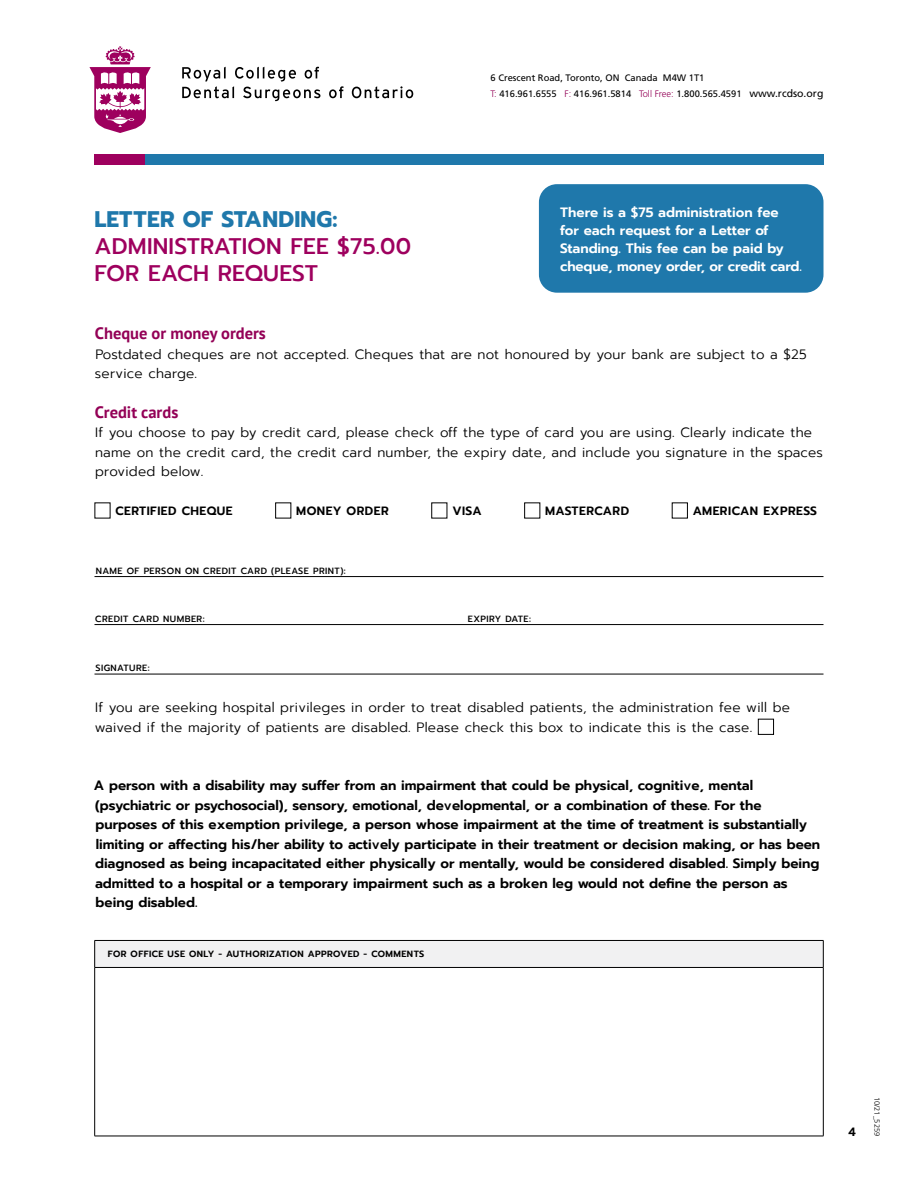
<style>
.page{position:relative;width:918px;height:1188px;background:#fff}
.page>*{position:absolute;margin:0;border:0;box-sizing:border-box;transform-origin:0 0}
.t1{font:500 22.5px/27px "Prompt";letter-spacing:.01em;color:#9e005e}
.t2{font:700 22.5px "Prompt";letter-spacing:.01em;color:#1f78ab}
.t3{font:700 16.5px "PT Sans";color:#930056}
.t4{font:600 13.5px/19.5px "Prompt";color:#000}
.t5{font:300 13.5px/19.5px "Prompt";letter-spacing:.02em;color:#000}
.t6{font:600 13.5px/18px "Prompt";color:#fff}
.t7{font:600 12px "Prompt";letter-spacing:.04em;color:#000}
.t8{font:9.3px/16.5px "Frutiger";color:#000}
.t9{font:500 9px "Prompt";letter-spacing:.05em;color:#000}
.t10{font:600 9px "Prompt";letter-spacing:.05em;color:#000}
.t11{font:300 7.5px "Frutiger";color:#000}
.s1{font-weight:300;color:#930056}
.s2{font-size:10.5px}
</style>
<div class="page">
<svg style="left:89px;top:46px;width:62px;height:87px"></svg>
<svg style="left:182px;top:67px;width:138px;height:34px"></svg>
<svg style="left:329px;top:86px;width:15px;height:12px"></svg>
<svg style="left:352px;top:86px;width:61px;height:12px"></svg>
<hr style="left:94px;top:576px;width:730px;height:1px;background:#000">
<hr style="left:94px;top:624px;width:730px;height:1px;background:#000">
<hr style="left:94px;top:674px;width:730px;height:1px;background:#000">
<div style="left:275px;top:502px;width:16px;height:16px;border:1px solid #000"></div>
<div style="left:431px;top:502px;width:16px;height:16px;border:1px solid #000"></div>
<div style="left:524px;top:502px;width:16px;height:16px;border:1px solid #000"></div>
<div style="left:672px;top:502px;width:16px;height:16px;border:1px solid #000"></div>
<div style="left:758px;top:719px;width:16px;height:16px;border:1px solid #000"></div>
<div style="left:95px;top:940px;width:728px;height:27px;background:#f1f1f2"></div>
<hr style="left:94px;top:940px;width:730px;height:1px;background:#000">
<svg style="left:94px;top:941px;width:1px;height:26px"></svg>
<svg style="left:823px;top:941px;width:1px;height:26px"></svg>
<hr style="left:94px;top:967px;width:730px;height:1px;background:#000">
<hr style="left:94px;top:968px;width:1px;height:168px;background:#000">
<hr style="left:823px;top:968px;width:1px;height:168px;background:#000">
<hr style="left:94px;top:1136px;width:730px;height:1px;background:#000">
<div style="left:539px;top:184px;width:285px;height:109px;background:#1f78ab;border-radius:18px"></div>
<div style="left:145px;top:154px;width:679px;height:10px;background:#1f78ab"></div>
<div style="left:94px;top:154px;width:51px;height:10px;background:#9e005e"></div>
<h1 class="t2" style="left:94px;top:202px;width:244px">LETTER OF STANDING:</h1>
<h2 class="t1" style="left:94px;top:233px;width:318px">ADMINISTRATION FEE $75.00<br>FOR EACH REQUEST</h2>
<p class="t8" style="left:491px;top:69px;width:334px">6 Crescent Road, Toronto, ON Canada M4W 1T1<br><span class="s1">T:</span> 416.961.6555 <span class="s1">F:</span> 416.961.5814 <span class="s1">Toll Free:</span> 1.800.565.4591 <span class="s2">www.rcdso.org</span></p>
<h3 class="t6" style="left:560px;top:203px;width:243px">There is a $75 administration fee<br>for each request for a Letter of Standing. This fee can be paid by cheque, money order, or credit card.</h3>
<p class="t3" style="left:95px;top:323px;width:173px">Cheque or money orders</p>
<p class="t5" style="left:95px;top:344px;width:714px">Postdated cheques are not accepted. Cheques that are not honoured by your bank are subject to a $25 service charge.</p>
<p class="t3" style="left:95px;top:401px;width:85px">Credit cards</p>
<p class="t5" style="left:95px;top:423px;width:729px">If you choose to pay by credit card, please check off the type of card you are using. Clearly indicate the name on the credit card, the credit card number, the expiry date, and include you signature in the spaces provided below.</p>
<p class="t7" style="left:115px;top:502px;width:119px">CERTIFIED CHEQUE</p>
<p class="t7" style="left:296px;top:502px;width:94px">MONEY ORDER</p>
<p class="t7" style="left:452px;top:502px;width:31px">VISA</p>
<p class="t7" style="left:545px;top:502px;width:85px">MASTERCARD</p>
<p class="t7" style="left:693px;top:502px;width:126px">AMERICAN EXPRESS</p>
<p class="t9" style="left:96px;top:564px;width:252px">NAME OF PERSON ON CREDIT CARD (PLEASE PRINT):</p>
<p class="t9" style="left:95px;top:612px;width:111px">CREDIT CARD NUMBER:</p>
<p class="t9" style="left:468px;top:612px;width:64px">EXPIRY DATE:</p>
<p class="t9" style="left:96px;top:662px;width:56px">SIGNATURE:</p>
<p class="t5" style="left:95px;top:698px;width:697px">If you are seeking hospital privileges in order to treat disabled patients, the administration fee will be waived if the majority of patients are disabled. Please check this box to indicate this is the case.</p>
<p class="t4" style="left:94px;top:776px;width:728px">A person with a disability may suffer from an impairment that could be physical, cognitive, mental (psychiatric or psychosocial), sensory, emotional, developmental, or a combination of these. For the purposes of this exemption privilege, a person whose impairment at the time of treatment is substantially limiting or affecting his/her ability to actively participate in their treatment or decision making, or has been diagnosed as being incapacitated either physically or mentally, would be considered disabled. Simply being admitted to a hospital or a temporary impairment such as a broken leg would not define the person as being disabled.</p>
<p class="t10" style="left:108px;top:948px;width:318px">FOR OFFICE USE ONLY - AUTHORIZATION APPROVED - COMMENTS</p>
<p class="t7" style="left:849px;top:1122px;width:9px">4</p>
<p class="t11" style="left:881px;top:1097px;width:41px;rotate:90deg">10/21_5259</p>
</div>
